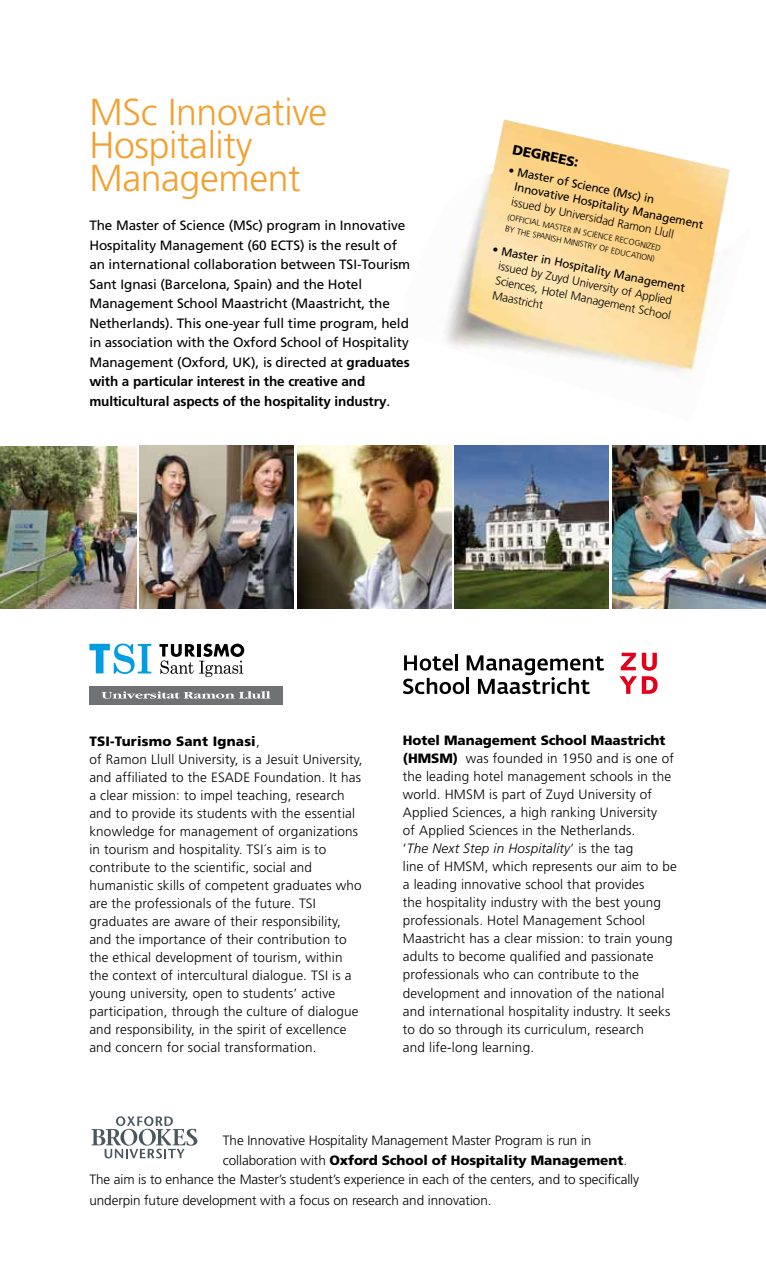
<style>
.page{position:relative;width:766px;height:1276px;background:#fff}
.page>*{position:absolute;margin:0;border:0;box-sizing:border-box;transform-origin:0 0}
.t1{font:300 37.5px/33px "Frutiger";letter-spacing:-.01em;color:#f4a02e}
.t2{font:900 13.65px "Frutiger";color:#000}
.t3{font:300 13.5px/18px "Frutiger";letter-spacing:.015em;color:#000}
.t4{font:13.5px/19.5px "Frutiger";letter-spacing:-.005em;color:#000}
.t5{font:300 13.5px "Frutiger";letter-spacing:-.005em;color:#000}
.t6{font:900 13.5px "Frutiger";letter-spacing:-.005em;color:#000}
.t7{font:300 11.7px/15.3px "Frutiger";color:#000}
.t8{font:11.7px/14.9px "Frutiger";color:#000}
.t9{font:300 8.25px/12px "Frutiger";color:#000}
.s1{font-weight:700}
.s2{font-weight:300}
.s3{font-weight:400}
.s4{font-weight:900}
.s5{font-style:italic}
</style>
<div class="page">
<img style="left:446px;top:128px;width:284px;height:251px">
<svg style="left:619px;top:653px;width:38px;height:41px"></svg>
<hr style="left:455px;top:654px;width:3px;height:16px;background:#000">
<svg style="left:403px;top:655px;width:201px;height:39px"></svg>
<div style="left:89px;top:686px;width:194px;height:18px;background:#707172"></div>
<svg style="left:101px;top:691px;width:169px;height:7px"></svg>
<svg style="left:89px;top:643px;width:62px;height:31px"></svg>
<svg style="left:159px;top:643px;width:85px;height:34px"></svg>
<img style="left:0;top:446px;width:136px;height:162px">
<img style="left:140px;top:446px;width:153px;height:162px">
<img style="left:297px;top:446px;width:154px;height:162px">
<img style="left:454px;top:446px;width:154px;height:162px">
<img style="left:612px;top:446px;width:153px;height:162px">
<svg style="left:91px;top:1116px;width:106px;height:42px"></svg>
<h1 class="t1" style="left:89px;top:95px;width:239px">MSc Innovative<br>Hospitality<br>Management</h1>
<p class="t4" style="left:89px;top:216px;width:322px">The Master of Science (MSc) program in Innovative Hospitality Management (60 ECTS) is the result of an international collaboration between TSI-Tourism Sant Ignasi (Barcelona, Spain) and the Hotel Management School Maastricht (Maastricht, the Netherlands). This one-year full time program, held in association with the Oxford School of Hospitality Management (Oxford, UK), is directed at <span class="s1">graduates with a particular interest in the creative and multicultural aspects of the hospitality industry</span>.</p>
<p class="t2" style="left:514px;top:141px;width:69px;rotate:12deg">Degr ees:</p>
<p class="t8" style="left:519px;top:164px;width:194px;text-indent:-9px;rotate:12deg"><span class="s2">•</span> Master of Science (Msc) in<br>Innovative Hospitality Management</p>
<p class="t7" style="left:513px;top:193px;width:167px;rotate:12deg">issued by Universidad Ramon Llull</p>
<p class="t9" style="left:508px;top:211px;width:157px;rotate:11deg">(Official Master in Science r eco gnized by the Spanish Ministr y o f Educatio n)</p>
<p class="t7" style="left:503px;top:242px;width:189px;text-indent:-9px;rotate:12deg">• <span class="s3">Master in Hospitality Management </span>issued by Zuyd University of Applied<br>Sciences, H otel Management School<br>Maastricht</p>
<p class="t3" style="left:89px;top:732px;width:275px"><span class="s4">TSI-Turismo Sant Ignasi</span>,<br>of Ramon Llull University, is a Jesuit University, and affiliated to the ESADE</p>
<p class="t3" style="left:89px;top:768px;width:274px;text-indent:165px">Foundation. It has a clear mission: to impel teaching, research and to provide its students with the essential knowledge for management of organizations in tourism and hospitality. TSI´s aim is to contribute to the scientific, social and humanistic skills of competent graduates who are the professionals of the future. TSI graduates are aware of their responsibility, and the importance of their contribution to the ethical development of tourism, within the context of intercultural dialogue. TSI is a young university, open to students’ active participation, through the culture of dialogue and responsibility, in the spirit of excellence and concern for social transformation.</p>
<p class="t3" style="left:403px;top:732px;width:275px"><span class="s4">Hotel Management School Maastricht (HMSM)</span> was founded in 1950 and is one of the leading hotel management schools in the world. H MSM is part of Zuyd University of Applied Sciences, a high ranking University<br>of Applied Sciences in the Netherlands.<br>‘<span class="s5">The Next Step in Hospitality</span>’ is the tag<br>line of H MSM, which represents our aim to be a leading innovative school that provides<br>the hospitality industry with the best young professionals. Hotel Management School Maastricht has a clear mission: to train young adults to become qualified and passionate professionals who can contribute to the development and innovation of the national and international hospitality industry. It seeks to do so through its curriculum, research<br>and life-long learning.</p>
<p class="t5" style="left:223px;top:1133px;width:370px">The Innovative Hospitality Management Master Program is run in</p>
<p class="t6" style="left:223px;top:1152px;width:405px"><span class="s2">collaboration with</span> Oxford School of Hospitality Management<span class="s2">.</span></p>
<p class="t5" style="left:89px;top:1172px;width:551px">The aim is to enhance the Master’s student’s experience in each of the centers, and to specifically</p>
<p class="t5" style="left:89px;top:1193px;width:403px">underpin future development with a focus on research and innovation.</p>
</div>
